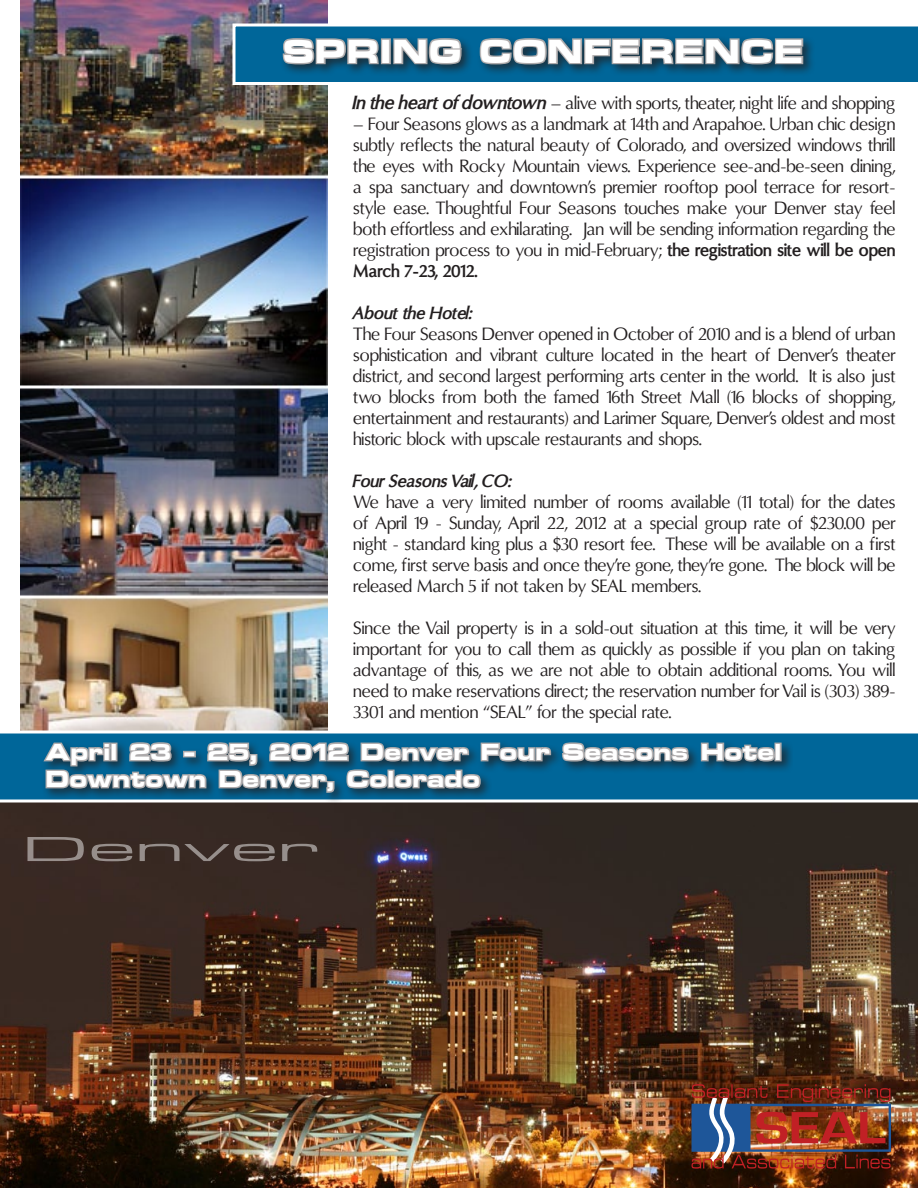
<style>
.page{position:relative;width:918px;height:1188px;background:#fff}
.page>*{position:absolute;margin:0;border:0;box-sizing:border-box;transform-origin:0 0}
.t1{font:700 39px "Metrostyle Extended";color:#fff}
.t2{font:700 27px "Metrostyle Extended";color:#fff}
.t3{font:18px/21px "Oregon LDO";color:#231f20;text-align:justify}
.t4{font:italic 700 18px "Oregon LDO";color:#231f20}
.s1{font-weight:700;font-style:italic;font-size:19.5px}
.s2{font-weight:700}
</style>
<div class="page">
<img style="left:0;top:802px;width:918px;height:386px">
<img style="left:20px;top:0;width:308px;height:730px">
<img style="left:692px;top:1084px;width:199px;height:85px">
<svg style="left:232px;top:24px;width:686px;height:61px"></svg>
<svg style="left:0;top:730px;width:918px;height:70px"></svg>
<div style="left:40px;top:739px;width:753px;height:66px;background:#231f20;opacity:.75"></div>
<svg style="left:560px;top:740px;width:131px;height:24px"></svg>
<svg style="left:699px;top:741px;width:84px;height:23px"></svg>
<svg style="left:42px;top:740px;width:511px;height:63px"></svg>
<svg style="left:27px;top:837px;width:290px;height:24px"></svg>
<p class="t1" style="left:283px;top:31px;width:523px">SPRING CONFERENCE</p>
<p class="t3" style="left:353px;top:93px;width:544px"><span class="s1">In the heart of downtown</span> – alive with sports, theater, night life and shopping</p>
<p class="t3" style="left:353px;top:114px;width:544px">– Four Seasons glows as a landmark at 14th and Arapahoe. Urban chic design subtly reflects the natural beauty of Colorado, and oversized windows thrill the eyes with Rocky Mountain views. Experience see-and-be-seen dining, a spa sanctuary and downtown’s premier rooftop pool terrace for resort&shy;style ease. Thoughtful Four Seasons touches make your Denver stay feel both effortless and exhilarating. Jan will be sending information regarding the registration process to you in mid-February; <span class="s2">the registration site will be open March 7-23, 2012.</span></p>
<p class="t4" style="left:353px;top:303px;width:121px">About the Hotel:</p>
<p class="t3" style="left:353px;top:324px;width:544px">The Four Seasons Denver opened in October of 2010 and is a blend of urban sophistication and vibrant culture located in the heart of Denver’s theater district, and second largest performing arts center in the world. It is also just two blocks from both the famed 16th Street Mall (16 blocks of shopping, entertainment and restaurants) and Larimer Square, Denver’s oldest and most historic block with upscale restaurants and shops.</p>
<p class="t4" style="left:353px;top:471px;width:160px">Four Seasons Vail, CO:</p>
<p class="t3" style="left:353px;top:492px;width:544px">We have a very limited number of rooms available (11 total) for the dates of April 19 - Sunday, April 22, 2012 at a special group rate of $230.00 per night - standard king plus a $30 resort fee. These will be available on a first come, first serve basis and once they’re gone, they’re gone. The block will be released March 5 if not taken by SEAL members.</p>
<p class="t3" style="left:353px;top:618px;width:544px">Since the Vail property is in a sold-out situation at this time, it will be very important for you to call them as quickly as possible if you plan on taking advantage of this, as we are not able to obtain additional rooms. You will need to make reservations direct; the reservation number for Vail is (303) 389- 3301 and mention “SEAL” for the special rate.</p>
<p class="t2" style="left:45px;top:738px;width:738px">April 23 - 25, 2012 Denver Four Seasons Hotel</p>
<p class="t2" style="left:45px;top:765px;width:437px">Downtown Denver, Colorado</p>
</div>
